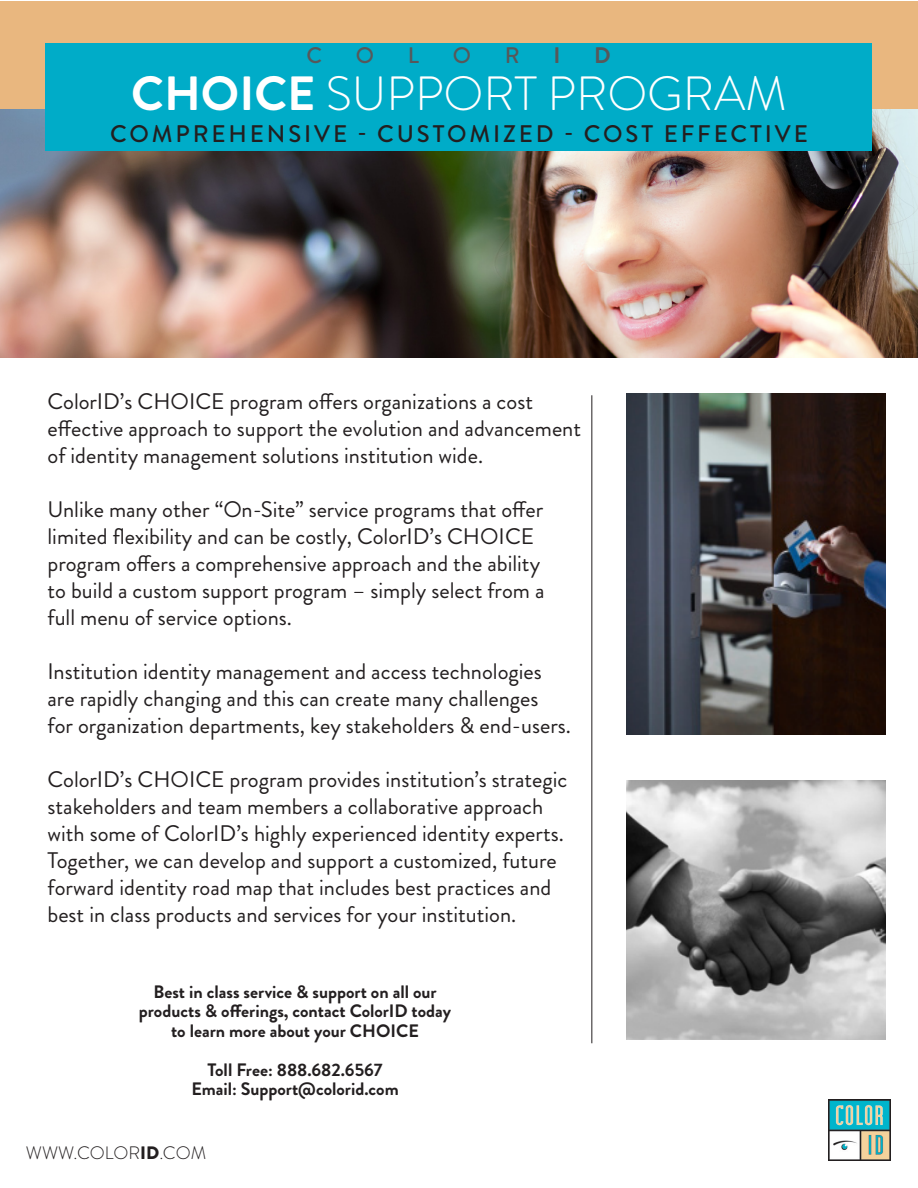
<style>
.page{position:relative;width:918px;height:1188px;background:#fff}
.page>*{position:absolute;margin:0;border:0;box-sizing:border-box;transform-origin:0 0}
.t1{font:300 48px "Brandon Grotesque";color:#fff}
.t2{font:500 24px "Brandon Grotesque";letter-spacing:.12em;color:#231f20}
.t3{font:22.5px/27px "Brandon Grotesque";color:#231f20}
.t4{font:500 22.5px "Brandon Grotesque";color:#57585a}
.t5{font:700 22.5px "Brandon Grotesque";color:#57585a}
.t6{font:700 18px "Brandon Grotesque";color:#231f20}
.t7{font:300 18px "Brandon Grotesque";color:#231f20}
.s1{font-weight:700}
.s2{font-weight:900}
</style>
<div class="page">
<img style="left:0;top:109px;width:918px;height:248px">
<div style="left:0;top:1px;width:918px;height:108px;background:#e9b77f"></div>
<div style="left:46px;top:43px;width:826px;height:108px;background:#00acc8"></div>
<img style="left:828px;top:1099px;width:63px;height:61px">
<hr style="left:591px;top:395px;width:1px;height:648px;background:#231f20">
<img style="left:626px;top:393px;width:260px;height:341px">
<img style="left:626px;top:780px;width:260px;height:259px">
<p class="t4" style="left:307px;top:39px;width:17px">C</p>
<p class="t4" style="left:356px;top:39px;width:20px">O</p>
<p class="t4" style="left:408px;top:39px;width:13px">L</p>
<p class="t4" style="left:453px;top:39px;width:20px">O</p>
<p class="t4" style="left:505px;top:39px;width:16px">R</p>
<p class="t5" style="left:553px;top:39px;width:9px">I</p>
<p class="t5" style="left:594px;top:39px;width:18px">D</p>
<p class="t1" style="left:131px;top:61px;width:657px"><span class="s1">CHOICE</span> SUPPORT PROGRAM</p>
<p class="t2" style="left:110px;top:117px;width:699px">COMPREHENSIVE - CUSTOMIZED - COST EFFECTIVE</p>
<p class="t3" style="left:48px;top:388px;width:487px">ColorID’s CHOICE program offers organizations a cost</p>
<p class="t3" style="left:48px;top:415px;width:535px">effective approach to support the evolution and advancement of identity management solutions institution wide.</p>
<p class="t3" style="left:48px;top:496px;width:497px">Unlike many other “On-Site” service programs that offer limited flexibility and can be costly, ColorID’s CHOICE</p>
<p class="t3" style="left:48px;top:550px;width:494px">program offers a comprehensive approach and the ability</p>
<p class="t3" style="left:48px;top:577px;width:498px">to build a custom support program – simply select from a</p>
<p class="t3" style="left:48px;top:604px;width:246px">full menu of service options.</p>
<p class="t3" style="left:48px;top:658px;width:496px">Institution identity management and access technologies</p>
<p class="t3" style="left:48px;top:685px;width:493px">are rapidly changing and this can create many challenges</p>
<p class="t3" style="left:48px;top:712px;width:525px">for organization departments, key stakeholders &amp; end-users.</p>
<p class="t3" style="left:48px;top:766px;width:522px">ColorID’s CHOICE program provides institution’s strategic</p>
<p class="t3" style="left:48px;top:793px;width:518px">stakeholders and team members a collaborative approach with some of ColorID’s highly experienced identity experts.<br>Together, we can develop and support a customized, future forward identity road map that includes best practices and best in class products and services for your institution.</p>
<p class="t6" style="left:154px;top:979px;width:285px">Best in class service &amp; support on all our</p>
<p class="t6" style="left:139px;top:998px;width:314px">products &amp; offerings, contact ColorID today</p>
<p class="t6" style="left:171px;top:1018px;width:250px">to learn more about your CHOICE</p>
<p class="t6" style="left:208px;top:1057px;width:177px">Toll Free: 888.682.6567</p>
<p class="t6" style="left:191px;top:1076px;width:209px">Email: Support@colorid.com</p>
<p class="t7" style="left:26px;top:1141px;width:182px">WWW.COLOR<span class="s2">ID</span>.COM</p>
</div>
